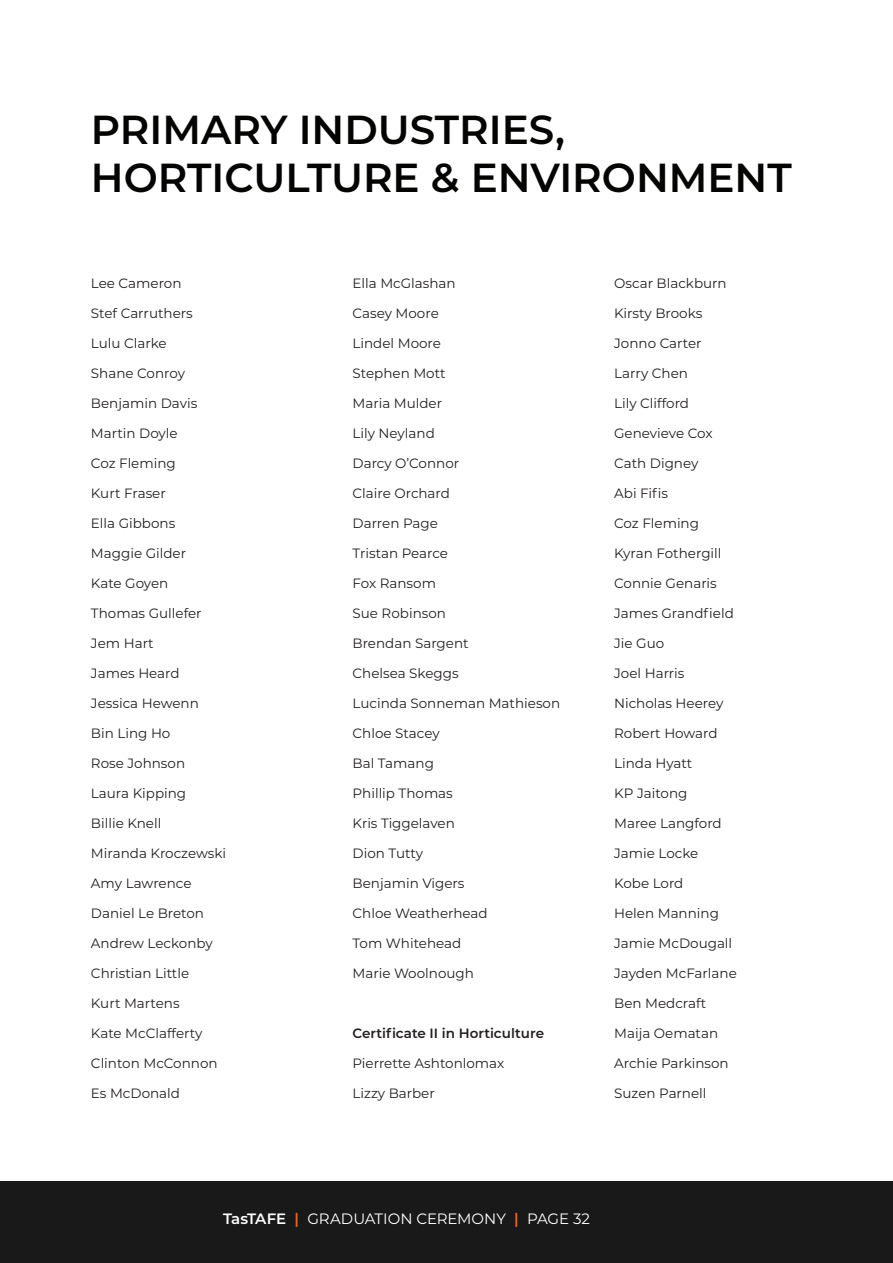
<style>
.page{position:relative;width:893px;height:1263px;background:#fff}
.page>*{position:absolute;margin:0;border:0;box-sizing:border-box;transform-origin:0 0}
.t1{font:600 40.5px "Montserrat";color:#040503}
.t2{font:15px "Montserrat";color:#fff}
.t3{font:13.5px "Montserrat";color:#231f20}
.t4{font:600 13.5px "Montserrat";color:#231f20}
.s1{font-weight:600}
.s2{font-weight:600;color:#f06623}
</style>
<div class="page">
<div style="left:0;top:1181px;width:893px;height:82px;background:#191919"></div>
<p class="t1" style="left:91px;top:100px;width:476px">PRIMARY INDUSTRIES,</p>
<p class="t1" style="left:91px;top:149px;width:702px">HORTICULTURE &amp; ENVIRONMENT</p>
<p class="t3" style="left:91px;top:274px;width:92px">Lee Cameron</p>
<p class="t3" style="left:91px;top:304px;width:103px">Stef Carruthers</p>
<p class="t3" style="left:91px;top:334px;width:77px">Lulu Clarke</p>
<p class="t3" style="left:91px;top:364px;width:96px">Shane Conroy</p>
<p class="t3" style="left:91px;top:394px;width:108px">Benjamin Davis</p>
<p class="t3" style="left:91px;top:424px;width:88px">Martin Doyle</p>
<p class="t3" style="left:91px;top:454px;width:86px">Coz Fleming</p>
<p class="t3" style="left:91px;top:484px;width:76px">Kurt Fraser</p>
<p class="t3" style="left:91px;top:514px;width:86px">Ella Gibbons</p>
<p class="t3" style="left:91px;top:544px;width:97px">Maggie Gilder</p>
<p class="t3" style="left:91px;top:574px;width:79px">Kate Goyen</p>
<p class="t3" style="left:91px;top:604px;width:112px">Thomas Gullefer</p>
<p class="t3" style="left:91px;top:634px;width:64px">Jem Hart</p>
<p class="t3" style="left:91px;top:664px;width:90px">James Heard</p>
<p class="t3" style="left:91px;top:694px;width:109px">Jessica Hewenn</p>
<p class="t3" style="left:91px;top:724px;width:81px">Bin Ling Ho</p>
<p class="t3" style="left:91px;top:754px;width:96px">Rose Johnson</p>
<p class="t3" style="left:91px;top:784px;width:97px">Laura Kipping</p>
<p class="t3" style="left:91px;top:814px;width:72px">Billie Knell</p>
<p class="t3" style="left:91px;top:844px;width:137px">Miranda Kroczewski</p>
<p class="t3" style="left:91px;top:874px;width:102px">Amy Lawrence</p>
<p class="t3" style="left:91px;top:904px;width:115px">Daniel Le Breton</p>
<p class="t3" style="left:91px;top:934px;width:123px">Andrew Leckonby</p>
<p class="t3" style="left:91px;top:964px;width:100px">Christian Little</p>
<p class="t3" style="left:91px;top:994px;width:90px">Kurt Martens</p>
<p class="t3" style="left:91px;top:1024px;width:113px">Kate McClafferty</p>
<p class="t3" style="left:91px;top:1054px;width:128px">Clinton McConnon</p>
<p class="t3" style="left:91px;top:1084px;width:91px">Es McDonald</p>
<p class="t3" style="left:353px;top:274px;width:105px">Ella McGlashan</p>
<p class="t3" style="left:353px;top:304px;width:88px">Casey Moore</p>
<p class="t3" style="left:353px;top:334px;width:90px">Lindel Moore</p>
<p class="t3" style="left:353px;top:364px;width:94px">Stephen Mott</p>
<p class="t3" style="left:353px;top:394px;width:91px">Maria Mulder</p>
<p class="t3" style="left:353px;top:424px;width:84px">Lily Neyland</p>
<p class="t3" style="left:353px;top:454px;width:108px">Darcy O’Connor</p>
<p class="t3" style="left:353px;top:484px;width:99px">Claire Orchard</p>
<p class="t3" style="left:353px;top:514px;width:87px">Darren Page</p>
<p class="t3" style="left:353px;top:544px;width:97px">Tristan Pearce</p>
<p class="t3" style="left:353px;top:574px;width:85px">Fox Ransom</p>
<p class="t3" style="left:353px;top:604px;width:95px">Sue Robinson</p>
<p class="t3" style="left:353px;top:634px;width:118px">Brendan Sargent</p>
<p class="t3" style="left:353px;top:664px;width:108px">Chelsea Skeggs</p>
<p class="t3" style="left:353px;top:694px;width:209px">Lucinda Sonneman Mathieson</p>
<p class="t3" style="left:353px;top:724px;width:89px">Chloe Stacey</p>
<p class="t3" style="left:353px;top:754px;width:83px">Bal Tamang</p>
<p class="t3" style="left:353px;top:784px;width:102px">Phillip Thomas</p>
<p class="t3" style="left:353px;top:814px;width:104px">Kris Tiggelaven</p>
<p class="t3" style="left:353px;top:844px;width:72px">Dion Tutty</p>
<p class="t3" style="left:353px;top:874px;width:113px">Benjamin Vigers</p>
<p class="t3" style="left:353px;top:904px;width:137px">Chloe Weatherhead</p>
<p class="t3" style="left:353px;top:934px;width:110px">Tom Whitehead</p>
<p class="t3" style="left:353px;top:964px;width:123px">Marie Woolnough</p>
<p class="t4" style="left:353px;top:1023px;width:193px">Certificate II in Horticulture</p>
<p class="t3" style="left:353px;top:1054px;width:153px">Pierrette Ashtonlomax</p>
<p class="t3" style="left:353px;top:1084px;width:84px">Lizzy Barber</p>
<p class="t3" style="left:614px;top:274px;width:114px">Oscar Blackburn</p>
<p class="t3" style="left:614px;top:304px;width:90px">Kirsty Brooks</p>
<p class="t3" style="left:614px;top:334px;width:89px">Jonno Carter</p>
<p class="t3" style="left:614px;top:364px;width:75px">Larry Chen</p>
<p class="t3" style="left:614px;top:394px;width:76px">Lily Clifford</p>
<p class="t3" style="left:614px;top:424px;width:100px">Genevieve Cox</p>
<p class="t3" style="left:614px;top:454px;width:86px">Cath Digney</p>
<p class="t3" style="left:614px;top:484px;width:55px">Abi Fifis</p>
<p class="t3" style="left:614px;top:514px;width:86px">Coz Fleming</p>
<p class="t3" style="left:614px;top:544px;width:109px">Kyran Fothergill</p>
<p class="t3" style="left:614px;top:574px;width:104px">Connie Genaris</p>
<p class="t3" style="left:614px;top:604px;width:121px">James Grandfield</p>
<p class="t3" style="left:614px;top:634px;width:52px">Jie Guo</p>
<p class="t3" style="left:614px;top:664px;width:72px">Joel Harris</p>
<p class="t3" style="left:614px;top:694px;width:111px">Nicholas Heerey</p>
<p class="t3" style="left:614px;top:724px;width:105px">Robert Howard</p>
<p class="t3" style="left:614px;top:754px;width:80px">Linda Hyatt</p>
<p class="t3" style="left:614px;top:784px;width:75px">KP Jaitong</p>
<p class="t3" style="left:614px;top:814px;width:109px">Maree Langford</p>
<p class="t3" style="left:614px;top:844px;width:86px">Jamie Locke</p>
<p class="t3" style="left:614px;top:874px;width:71px">Kobe Lord</p>
<p class="t3" style="left:614px;top:904px;width:106px">Helen Manning</p>
<p class="t3" style="left:614px;top:934px;width:120px">Jamie McDougall</p>
<p class="t3" style="left:614px;top:964px;width:124px">Jayden McFarlane</p>
<p class="t3" style="left:614px;top:994px;width:94px">Ben Medcraft</p>
<p class="t3" style="left:614px;top:1024px;width:106px">Maija Oematan</p>
<p class="t3" style="left:614px;top:1054px;width:116px">Archie Parkinson</p>
<p class="t3" style="left:614px;top:1084px;width:94px">Suzen Parnell</p>
<p class="t2" style="left:223px;top:1208px;width:368px"><span class="s1">TasTAFE</span> <span class="s2">|</span> GRADUATION CEREMONY <span class="s2">|</span> PAGE 32</p>
</div>
